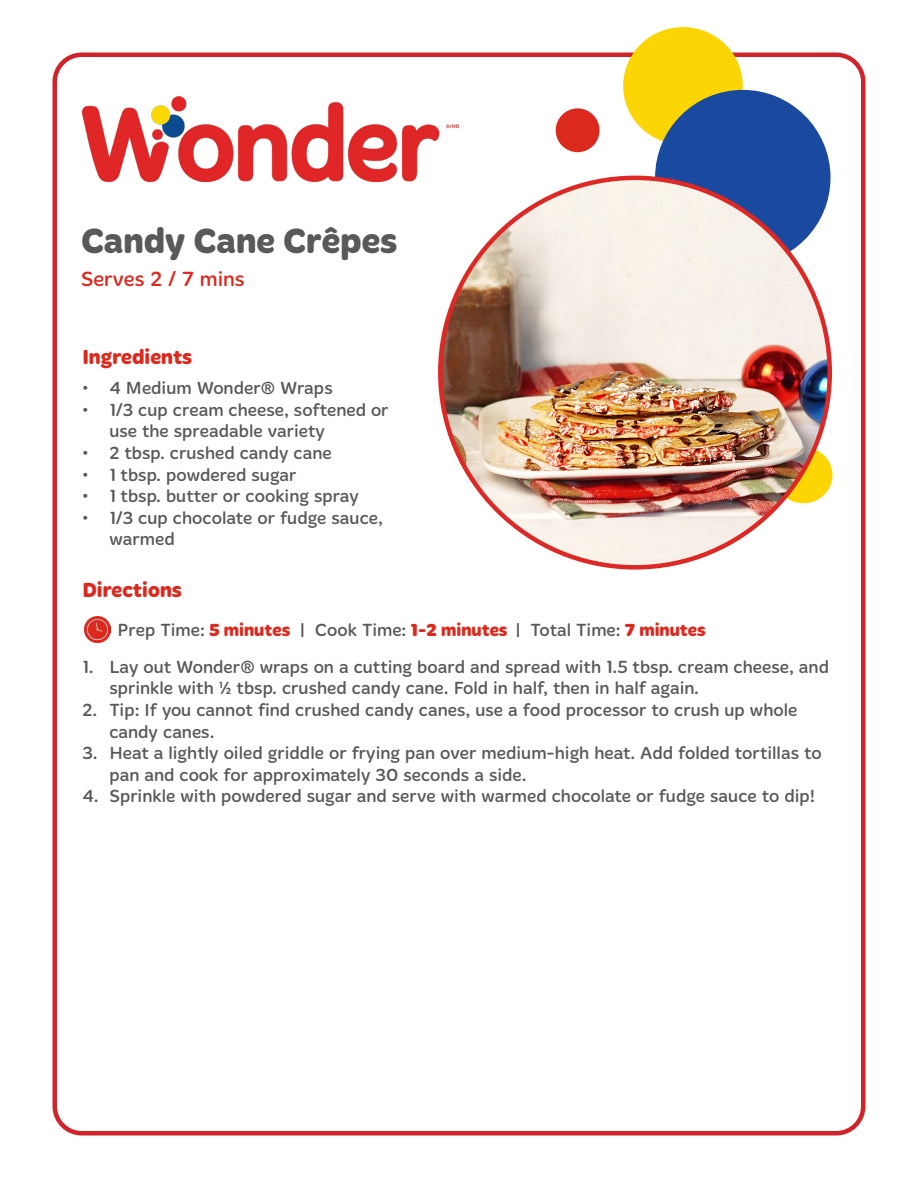
<style>
.page{position:relative;width:918px;height:1188px;background:#fff}
.page>*{position:absolute;margin:0;border:0;box-sizing:border-box;transform-origin:0 0}
.t1{font:700 36px "Merge Pro";color:#5a5959}
.t2{font:700 21px "Merge Pro";color:#dc291e}
.t3{font:21px "Merge Pro";color:#dc291e}
.body{font:18px/21.6px "Merge Pro";color:#5a5959}
.s1{font-weight:700;color:#dc291e}
</style>
<div class="page">
<div style="left:52px;top:52px;width:814px;height:1084px;border:4px solid #d1232a;border-radius:27px"></div>
<img style="left:82px;top:97px;width:377px;height:84px">
<div style="left:556px;top:108px;width:44px;height:44px;background:#dc291e;border-radius:50%"></div>
<div style="left:623px;top:27px;width:120px;height:118px;background:#fcd604;border-radius:50%"></div>
<div style="left:774px;top:447px;width:59px;height:56px;background:#fcd604;border-radius:50%"></div>
<div style="left:655px;top:90px;width:176px;height:175px;background:#1a4aa0;border-radius:50%"></div>
<img style="left:440px;top:178px;width:390px;height:389px;border-radius:195px">
<img style="left:84px;top:617px;width:26px;height:26px">
<p class="t1" style="left:81px;top:219px;width:318px">Candy Cane Crêpes</p>
<p class="t3" style="left:81px;top:267px;width:165px">Serves 2 / 7 mins</p>
<p class="t2" style="left:82px;top:344px;width:111px">Ingredients</p>
<p class="body" style="left:82px;top:378px;width:252px">• 4 Medium Wonder® Wraps</p>
<p class="body" style="left:109px;top:399px;width:281px;text-indent:-27px">• 1/3 cup cream cheese, softened or use the spreadable variety</p>
<p class="body" style="left:82px;top:443px;width:251px">• 2 tbsp. crushed candy cane</p>
<p class="body" style="left:82px;top:464px;width:216px">• 1 tbsp. powdered sugar</p>
<p class="body" style="left:82px;top:486px;width:278px">• 1 tbsp. butter or cooking spray</p>
<p class="body" style="left:109px;top:507px;width:275px;text-indent:-27px">• 1/3 cup chocolate or fudge sauce, warmed</p>
<p class="t2" style="left:82px;top:578px;width:101px">Directions</p>
<p class="body" style="left:118px;top:620px;width:590px">Prep Time: <span class="s1">5 minutes</span> | Cook Time: <span class="s1">1-2 minutes</span> | Total Time: <span class="s1">7 minutes</span></p>
<p class="body" style="left:109px;top:656px;width:721px;text-indent:-27px">1. Lay out Wonder® wraps on a cutting board and spread with 1.5 tbsp. cream cheese, and sprinkle with ½ tbsp. crushed candy cane. Fold in half, then in half again.</p>
<p class="body" style="left:109px;top:700px;width:690px;text-indent:-27px">2. Tip: If you cannot find crushed candy canes, use a food processor to crush up whole candy canes.</p>
<p class="body" style="left:109px;top:743px;width:714px;text-indent:-27px">3. Heat a lightly oiled griddle or frying pan over medium-high heat. Add folded tortillas to pan and cook for approximately 30 seconds a side.</p>
<p class="body" style="left:82px;top:786px;width:734px">4. Sprinkle with powdered sugar and serve with warmed chocolate or fudge sauce to dip!</p>
</div>
